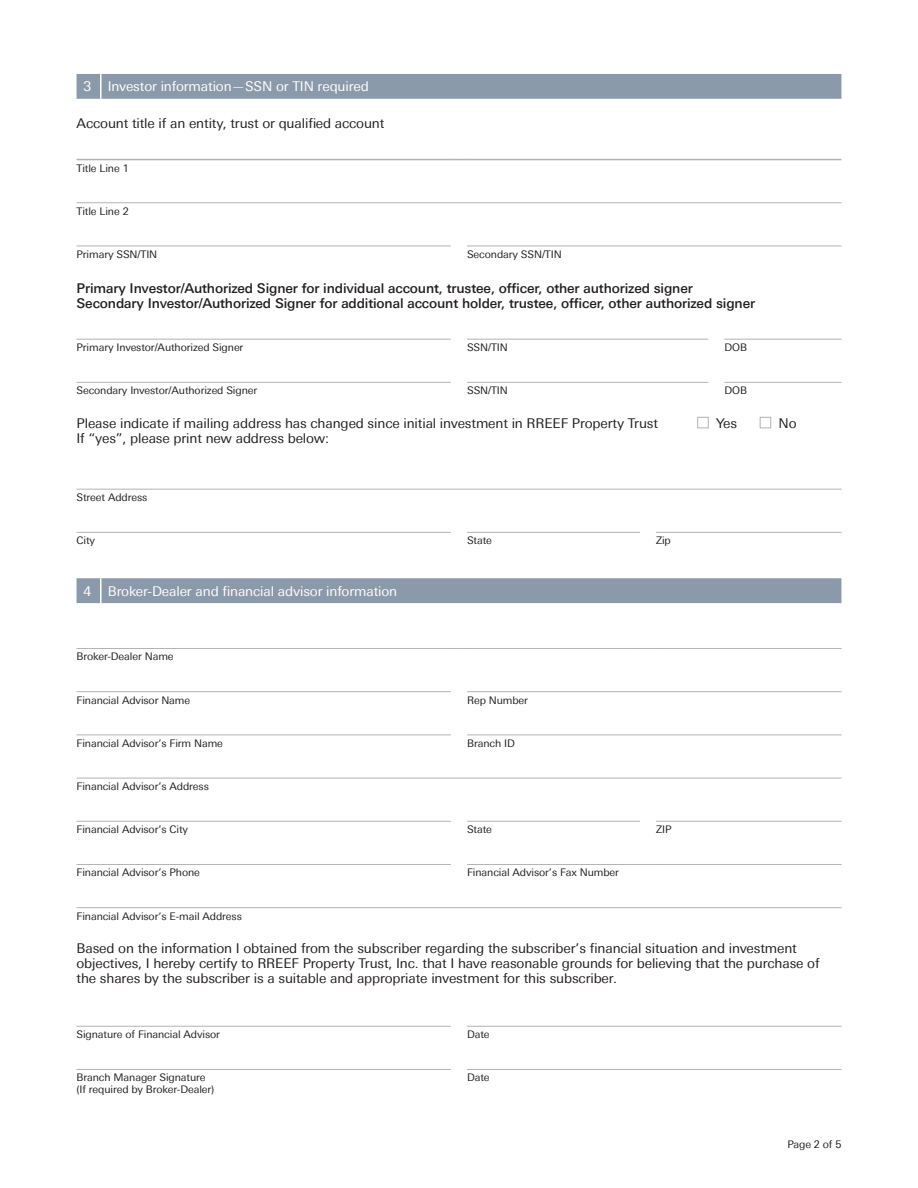
<style>
.page{position:relative;width:918px;height:1188px;background:#fff}
.page>*{position:absolute;margin:0;border:0;box-sizing:border-box;transform-origin:0 0}
.Body_Copy{font:13.5px/15px "Univers Deutsche Bank";letter-spacing:-.01em;color:#231f20}
.Body_Copy-2{font:500 13.5px "Deu Ba Univers";letter-spacing:-.01em;color:#231f20}
.t1{font:13.5px "Univers Deutsche Bank";letter-spacing:-.01em;color:#fff}
.Table_Body_text{font:10.5px "Univers Deutsche Bank";letter-spacing:-.01em;color:#231f20}
</style>
<div class="page">
<div style="left:77px;top:578px;width:764px;height:25px;background:#8b9aaa"></div>
<hr style="left:100px;top:578px;width:2px;height:25px;background:#fff">
<hr style="left:77px;top:778px;width:374px;height:1px;background:#b2b3b7">
<svg style="left:451px;top:778px;width:16px;height:1px"></svg>
<hr style="left:467px;top:778px;width:173px;height:1px;background:#b2b3b7">
<svg style="left:640px;top:778px;width:16px;height:1px"></svg>
<hr style="left:656px;top:778px;width:185px;height:1px;background:#b2b3b7">
<hr style="left:77px;top:907px;width:374px;height:1px;background:#b2b3b7">
<svg style="left:451px;top:907px;width:16px;height:1px"></svg>
<hr style="left:467px;top:907px;width:173px;height:1px;background:#b2b3b7">
<svg style="left:640px;top:907px;width:16px;height:1px"></svg>
<hr style="left:656px;top:907px;width:185px;height:1px;background:#b2b3b7">
<hr style="left:467px;top:864px;width:173px;height:1px;background:#b2b3b7">
<svg style="left:640px;top:864px;width:16px;height:1px"></svg>
<hr style="left:656px;top:864px;width:185px;height:1px;background:#b2b3b7">
<hr style="left:77px;top:691px;width:374px;height:1px;background:#b2b3b7">
<hr style="left:77px;top:735px;width:374px;height:1px;background:#b2b3b7">
<hr style="left:77px;top:821px;width:374px;height:1px;background:#b2b3b7">
<hr style="left:467px;top:821px;width:173px;height:1px;background:#b2b3b7">
<hr style="left:656px;top:821px;width:185px;height:1px;background:#b2b3b7">
<hr style="left:77px;top:864px;width:374px;height:1px;background:#b2b3b7">
<hr style="left:77px;top:648px;width:374px;height:1px;background:#b2b3b7">
<svg style="left:451px;top:648px;width:16px;height:1px"></svg>
<hr style="left:467px;top:648px;width:173px;height:1px;background:#b2b3b7">
<svg style="left:640px;top:648px;width:16px;height:1px"></svg>
<hr style="left:656px;top:648px;width:185px;height:1px;background:#b2b3b7">
<hr style="left:467px;top:691px;width:173px;height:1px;background:#b2b3b7">
<svg style="left:640px;top:691px;width:16px;height:1px"></svg>
<hr style="left:656px;top:691px;width:185px;height:1px;background:#b2b3b7">
<hr style="left:467px;top:735px;width:173px;height:1px;background:#b2b3b7">
<svg style="left:640px;top:735px;width:16px;height:1px"></svg>
<hr style="left:656px;top:735px;width:185px;height:1px;background:#b2b3b7">
<hr style="left:77px;top:1026px;width:374px;height:1px;background:#b2b3b7">
<hr style="left:467px;top:1026px;width:374px;height:1px;background:#b2b3b7">
<hr style="left:77px;top:1069px;width:374px;height:1px;background:#b2b3b7">
<hr style="left:467px;top:1069px;width:374px;height:1px;background:#b2b3b7">
<div style="left:77px;top:74px;width:764px;height:25px;background:#8b9aaa"></div>
<hr style="left:100px;top:74px;width:2px;height:25px;background:#fff">
<hr style="left:77px;top:159px;width:374px;height:1px;background:#b2b3b7">
<svg style="left:451px;top:159px;width:16px;height:1px"></svg>
<hr style="left:467px;top:159px;width:374px;height:1px;background:#b2b3b7">
<hr style="left:77px;top:246px;width:374px;height:1px;background:#b2b3b7">
<hr style="left:467px;top:246px;width:374px;height:1px;background:#b2b3b7">
<hr style="left:77px;top:202px;width:374px;height:1px;background:#b2b3b7">
<svg style="left:451px;top:202px;width:16px;height:1px"></svg>
<hr style="left:467px;top:202px;width:374px;height:1px;background:#b2b3b7">
<hr style="left:77px;top:339px;width:374px;height:1px;background:#b2b3b7">
<hr style="left:467px;top:339px;width:241px;height:1px;background:#b2b3b7">
<hr style="left:724px;top:339px;width:117px;height:1px;background:#b2b3b7">
<hr style="left:77px;top:382px;width:374px;height:1px;background:#b2b3b7">
<hr style="left:467px;top:382px;width:241px;height:1px;background:#b2b3b7">
<hr style="left:724px;top:382px;width:117px;height:1px;background:#b2b3b7">
<div style="left:697px;top:417px;width:12px;height:11px;border:1px solid #b2b3b7"></div>
<div style="left:760px;top:417px;width:11px;height:11px;border:1px solid #b2b3b7"></div>
<hr style="left:77px;top:532px;width:374px;height:1px;background:#b2b3b7">
<hr style="left:467px;top:532px;width:173px;height:1px;background:#b2b3b7">
<hr style="left:656px;top:532px;width:185px;height:1px;background:#b2b3b7">
<hr style="left:77px;top:489px;width:374px;height:1px;background:#b2b3b7">
<svg style="left:451px;top:489px;width:16px;height:1px"></svg>
<hr style="left:467px;top:489px;width:173px;height:1px;background:#b2b3b7">
<svg style="left:640px;top:489px;width:16px;height:1px"></svg>
<hr style="left:656px;top:489px;width:185px;height:1px;background:#b2b3b7">
<p class="t1" style="left:84px;top:79px;width:9px">3</p>
<p class="t1" style="left:108px;top:79px;width:263px">Investor information—SSN or TIN required</p>
<p class="Body_Copy" style="left:77px;top:116px;width:309px">Account title if an entity, trust or qualified account</p>
<p class="Table_Body_text" style="left:77px;top:162px;width:54px">Title Line 1</p>
<p class="Table_Body_text" style="left:77px;top:205px;width:54px">Title Line 2</p>
<p class="Table_Body_text" style="left:77px;top:248px;width:82px">Primary SSN/TIN</p>
<p class="Table_Body_text" style="left:467px;top:248px;width:96px">Secondary SSN/TIN</p>
<p class="Body_Copy-2" style="left:77px;top:281px;width:618px">Primary Investor/Authorized Signer for individual account, trustee, officer, other authorized signer</p>
<p class="Body_Copy-2" style="left:77px;top:296px;width:680px">Secondary Investor/Authorized Signer for additional account holder, trustee, officer, other authorized signer</p>
<p class="Table_Body_text" style="left:77px;top:341px;width:168px">Primary Investor/Authorized Signer</p>
<p class="Table_Body_text" style="left:467px;top:341px;width:42px">SSN/TIN</p>
<p class="Table_Body_text" style="left:724px;top:341px;width:24px">DOB</p>
<p class="Table_Body_text" style="left:77px;top:385px;width:182px">Secondary Investor/Authorized Signer</p>
<p class="Table_Body_text" style="left:467px;top:385px;width:42px">SSN/TIN</p>
<p class="Table_Body_text" style="left:724px;top:385px;width:24px">DOB</p>
<p class="Body_Copy" style="left:77px;top:416px;width:583px">Please indicate if mailing address has changed since initial investment in RREEF Property Trust</p>
<p class="Body_Copy" style="left:716px;top:416px;width:23px">Yes</p>
<p class="Body_Copy" style="left:779px;top:416px;width:20px">No</p>
<p class="Body_Copy" style="left:77px;top:431px;width:254px">If “yes”, please print new address below:</p>
<p class="Table_Body_text" style="left:77px;top:491px;width:72px">Street Address</p>
<p class="Table_Body_text" style="left:77px;top:535px;width:20px">City</p>
<p class="Table_Body_text" style="left:467px;top:535px;width:26px">State</p>
<p class="Table_Body_text" style="left:656px;top:535px;width:16px">Zip</p>
<p class="t1" style="left:84px;top:583px;width:9px">4</p>
<p class="t1" style="left:108px;top:583px;width:291px">Broker-Dealer and financial advisor information</p>
<p class="Table_Body_text" style="left:77px;top:651px;width:99px">Broker-Dealer Name</p>
<p class="Table_Body_text" style="left:77px;top:694px;width:115px">Financial Advisor Name</p>
<p class="Table_Body_text" style="left:467px;top:694px;width:62px">Rep Number</p>
<p class="Table_Body_text" style="left:77px;top:737px;width:148px">Financial Advisor’s Firm Name</p>
<p class="Table_Body_text" style="left:467px;top:737px;width:49px">Branch ID</p>
<p class="Table_Body_text" style="left:77px;top:780px;width:134px">Financial Advisor’s Address</p>
<p class="Table_Body_text" style="left:77px;top:824px;width:113px">Financial Advisor’s City</p>
<p class="Table_Body_text" style="left:467px;top:824px;width:26px">State</p>
<p class="Table_Body_text" style="left:656px;top:824px;width:17px">ZIP</p>
<p class="Table_Body_text" style="left:77px;top:867px;width:125px">Financial Advisor’s Phone</p>
<p class="Table_Body_text" style="left:467px;top:867px;width:153px">Financial Advisor’s Fax Number</p>
<p class="Table_Body_text" style="left:77px;top:910px;width:167px">Financial Advisor’s E-mail Address</p>
<p class="Body_Copy" style="left:77px;top:941px;width:745px">Based on the information I obtained from the subscriber regarding the subscriber’s financial situation and investment objectives, I hereby certify to RREEF Property Trust, Inc. that I have reasonable grounds for believing that the purchase of the shares by the subscriber is a suitable and appropriate investment for this subscriber.</p>
<p class="Table_Body_text" style="left:77px;top:1028px;width:145px">Signature of Financial Advisor</p>
<p class="Table_Body_text" style="left:467px;top:1028px;width:24px">Date</p>
<p class="Table_Body_text" style="left:77px;top:1072px;width:131px">Branch Manager Signature</p>
<p class="Table_Body_text" style="left:77px;top:1084px;width:139px">(If required by Broker-Dealer)</p>
<p class="Table_Body_text" style="left:467px;top:1072px;width:24px">Date</p>
<p class="Table_Body_text" style="left:788px;top:1138px;width:55px">Page 2 of 5</p>
</div>
